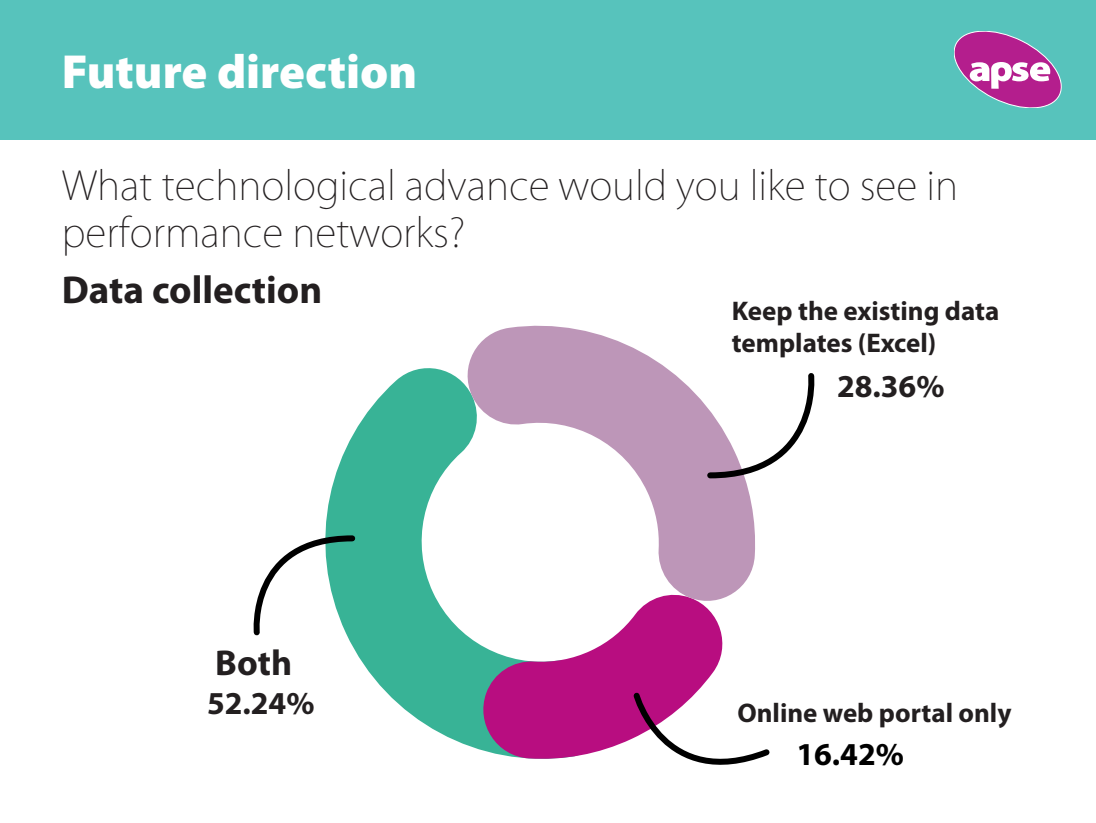
<style>
.page{position:relative;width:1096px;height:823px;background:#fff}
.page>*{position:absolute;margin:0;border:0;box-sizing:border-box;transform-origin:0 0}
.t1{font:900 48px "Myriad Pro";color:#fff}
.t2{font:200 39px/46.8px "Koz Go Pro";color:#231f20}
.t3{font:700 39px "Myriad Pro";color:#231f20}
.t4{font:700 36px "Myriad Pro";color:#231f20}
.t5{font:700 32px "Myriad Pro";color:#231f20}
.t6{font:700 32px "Myriad Pro";color:#000}
.t7{font:700 27px/32.4px "Myriad Pro";color:#231f20}
</style>
<div class="page">
<div style="left:0;top:0;width:1096px;height:139px;background:#57c3bc"></div>
<svg style="left:954px;top:31px;width:107px;height:77px"></svg>
<svg style="left:325px;top:368px;width:150px;height:380px;fill:#38b396"></svg>
<svg style="left:475px;top:608px;width:248px;height:151px;fill:#b80d80"></svg>
<svg style="left:458px;top:325px;width:297px;height:283px"></svg>
<svg style="left:631px;top:689px;width:139px;height:76px"></svg>
<svg style="left:253px;top:532px;width:105px;height:106px"></svg>
<svg style="left:704px;top:370px;width:111px;height:111px"></svg>
<p class="t1" style="left:62px;top:39px;width:357px">Future direction</p>
<p class="t2" style="left:62px;top:162px;width:898px">What technological advance would you like to see in performance networks?</p>
<p class="t3" style="left:62px;top:264px;width:262px">Data collection</p>
<p class="t7" style="left:732px;top:293px;width:269px">Keep the existing data templates (Excel)</p>
<p class="t4" style="left:215px;top:639px;width:79px">Both</p>
<p class="t5" style="left:207px;top:682px;width:109px">52.24%</p>
<p class="t5" style="left:837px;top:365px;width:109px">28.36%</p>
<p class="t7" style="left:737px;top:695px;width:276px">Online web portal only</p>
<p class="t6" style="left:796px;top:732px;width:109px">16.42%</p>
</div>
